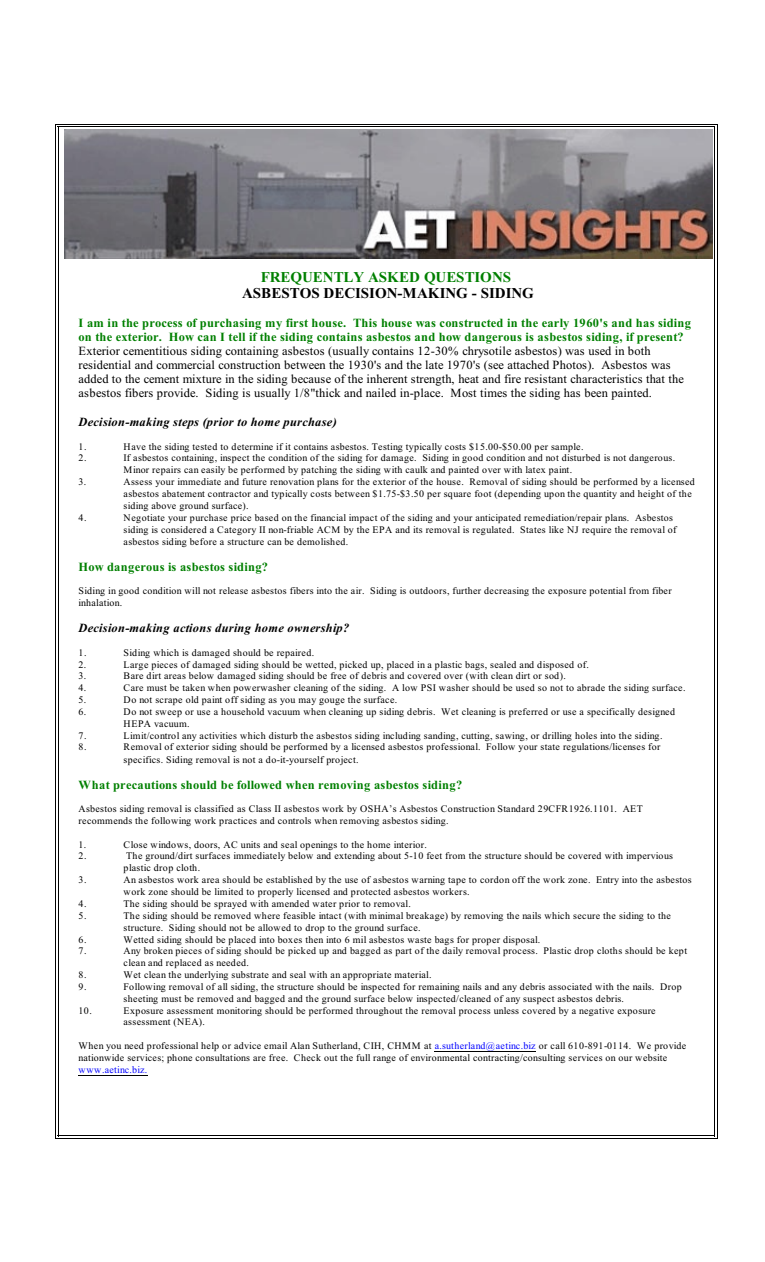
<style>
.page{position:relative;width:765px;height:1262px;background:#fff}
.page>*{position:absolute;margin:0;border:0;box-sizing:border-box;transform-origin:0 0}
.t1{font:700 15px "Times New Roman";color:#000}
.t2{font:700 15px "Times New Roman";letter-spacing:-.005em;color:#008000}
.t3{font:12.5px/14.1px "Times New Roman";letter-spacing:.005em;color:#000}
.t4{font:700 12.5px/14.8px "Times New Roman";letter-spacing:.015em;color:#008000}
.t5{font:italic 700 12.5px "Times New Roman";letter-spacing:.02em;color:#000}
.t6{font:10px/12px "Times New Roman";letter-spacing:.03em;color:#000}
.t7{font:10px "Times New Roman";letter-spacing:.02em;color:#00f}
.s1{color:#00f}
</style>
<div class="page">
<hr style="left:58px;top:126px;width:1px;height:1010px;background:#000">
<hr style="left:714px;top:126px;width:1px;height:1010px;background:#000">
<hr style="left:58px;top:126px;width:657px;height:1px;background:#000">
<hr style="left:58px;top:1135px;width:657px;height:1px;background:#000">
<hr style="left:55px;top:124px;width:1px;height:1014px;background:#000">
<hr style="left:717px;top:124px;width:1px;height:1014px;background:#000">
<hr style="left:55px;top:124px;width:663px;height:1px;background:#000">
<hr style="left:55px;top:1137px;width:663px;height:1px;background:#000">
<hr style="left:435px;top:1051px;width:101px;height:1px;background:#000">
<hr style="left:79px;top:1074px;width:69px;height:1px;background:#000">
<img style="left:64px;top:130px;width:648px;height:128px">
<h1 class="t2" style="left:261px;top:271px;width:252px">FREQUENTLY ASKED QUESTIONS</h1>
<h1 class="t1" style="left:242px;top:287px;width:293px">ASBESTOS DECISION-MAKING - SIDING</h1>
<p class="t4" style="left:79px;top:316px;width:614px">I am in the process of purchasing my first house. This house was constructed in the early 1960's and has siding on the exterior. How can I tell if the siding contains asbestos and how dangerous is asbestos siding, if present?</p>
<p class="t3" style="left:79px;top:345px;width:607px">Exterior cementitious siding containing asbestos (usually contains 12-30% chrysotile asbestos) was used in both residential and commercial construction between the 1930's and the late 1970's (see attached Photos). Asbestos was added to the cement mixture in the siding because of the inherent strength, heat and fire resistant characteristics that the asbestos fibers provide. Siding is usually 1/8"thick and nailed in-place. Most times the siding has been painted.</p>
<p class="t5" style="left:79px;top:417px;width:260px">Decision-making steps (prior to home purchase)</p>
<p class="t6" style="left:79px;top:441px;width:9px">1.</p>
<p class="t6" style="left:124px;top:441px;width:461px">Have the siding tested to determine if it contains asbestos. Testing typically costs $15.00-$50.00 per sample.</p>
<p class="t6" style="left:79px;top:453px;width:9px">2.</p>
<p class="t6" style="left:124px;top:453px;width:553px">If asbestos containing, inspect the condition of the siding for damage. Siding in good condition and not disturbed is not dangerous.<br>Minor repairs can easily be performed by patching the siding with caulk and painted over with latex paint.</p>
<p class="t6" style="left:79px;top:476px;width:9px">3.</p>
<p class="t6" style="left:124px;top:477px;width:573px">Assess your immediate and future renovation plans for the exterior of the house. Removal of siding should be performed by a licensed asbestos abatement contractor and typically costs between $1.75-$3.50 per square foot (depending upon the quantity and height of the siding above ground surface).</p>
<p class="t6" style="left:79px;top:512px;width:9px">4.</p>
<p class="t6" style="left:124px;top:512px;width:554px">Negotiate your purchase price based on the financial impact of the siding and your anticipated remediation/repair plans. Asbestos siding is considered a Category II non-friable ACM by the EPA and its removal is regulated. States like NJ require the removal of asbestos siding before a structure can be demolished.</p>
<p class="t4" style="left:79px;top:560px;width:191px">How dangerous is asbestos siding?</p>
<p class="t6" style="left:79px;top:585px;width:595px">Siding in good condition will not release asbestos fibers into the air. Siding is outdoors, further decreasing the exposure potential from fiber inhalation.</p>
<p class="t5" style="left:79px;top:623px;width:272px">Decision-making actions during home ownership?</p>
<p class="t6" style="left:79px;top:647px;width:9px">1.</p>
<p class="t6" style="left:124px;top:647px;width:192px">Siding which is damaged should be repaired.</p>
<p class="t6" style="left:79px;top:659px;width:9px">2.</p>
<p class="t6" style="left:124px;top:659px;width:467px">Large pieces of damaged siding should be wetted, picked up, placed in a plastic bags, sealed and disposed of.</p>
<p class="t6" style="left:79px;top:671px;width:9px">3.</p>
<p class="t6" style="left:124px;top:671px;width:444px">Bare dirt areas below damaged siding should be free of debris and covered over (with clean dirt or sod).</p>
<p class="t6" style="left:79px;top:683px;width:9px">4.</p>
<p class="t6" style="left:124px;top:683px;width:564px">Care must be taken when powerwasher cleaning of the siding. A low PSI washer should be used so not to abrade the siding surface.</p>
<p class="t6" style="left:79px;top:694px;width:9px">5.</p>
<p class="t6" style="left:124px;top:694px;width:275px">Do not scrape old paint off siding as you may gouge the surface.</p>
<p class="t6" style="left:79px;top:706px;width:9px">6.</p>
<p class="t6" style="left:124px;top:706px;width:553px">Do not sweep or use a household vacuum when cleaning up siding debris. Wet cleaning is preferred or use a specifically designed<br>HEPA vacuum.</p>
<p class="t6" style="left:79px;top:730px;width:9px">7.</p>
<p class="t6" style="left:124px;top:730px;width:540px">Limit/control any activities which disturb the asbestos siding including sanding, cutting, sawing, or drilling holes into the siding.</p>
<p class="t6" style="left:79px;top:742px;width:9px">8.</p>
<p class="t6" style="left:124px;top:742px;width:538px">Removal of exterior siding should be performed by a licensed asbestos professional. Follow your state regulations/licenses for specifics. Siding removal is not a do-it-yourself project.</p>
<p class="t4" style="left:79px;top:778px;width:385px">What precautions should be followed when removing asbestos siding?</p>
<p class="t6" style="left:79px;top:803px;width:566px">Asbestos siding removal is classified as Class II asbestos work by OSHA’s Asbestos Construction Standard 29CFR1926.1101. AET recommends the following work practices and controls when removing asbestos siding.</p>
<p class="t6" style="left:79px;top:839px;width:9px">1.</p>
<p class="t6" style="left:124px;top:839px;width:305px">Close windows, doors, AC units and seal openings to the home interior.</p>
<p class="t6" style="left:79px;top:851px;width:9px">2.</p>
<p class="t6" style="left:124px;top:851px;width:551px">The ground/dirt surfaces immediately below and extending about 5-10 feet from the structure should be covered with impervious plastic drop cloth.</p>
<p class="t6" style="left:79px;top:874px;width:9px">3.</p>
<p class="t6" style="left:124px;top:874px;width:570px">An asbestos work area should be established by the use of asbestos warning tape to cordon off the work zone. Entry into the asbestos work zone should be limited to properly licensed and protected asbestos workers.</p>
<p class="t6" style="left:79px;top:898px;width:9px">4.</p>
<p class="t6" style="left:124px;top:898px;width:289px">The siding should be sprayed with amended water prior to removal.</p>
<p class="t6" style="left:79px;top:910px;width:9px">5.</p>
<p class="t6" style="left:124px;top:910px;width:549px">The siding should be removed where feasible intact (with minimal breakage) by removing the nails which secure the siding to the structure. Siding should not be allowed to drop to the ground surface.</p>
<p class="t6" style="left:79px;top:934px;width:9px">6.</p>
<p class="t6" style="left:124px;top:934px;width:418px">Wetted siding should be placed into boxes then into 6 mil asbestos waste bags for proper disposal.</p>
<p class="t6" style="left:79px;top:945px;width:9px">7.</p>
<p class="t6" style="left:124px;top:945px;width:565px">Any broken pieces of siding should be picked up and bagged as part of the daily removal process. Plastic drop cloths should be kept clean and replaced as needed.</p>
<p class="t6" style="left:79px;top:969px;width:9px">8.</p>
<p class="t6" style="left:124px;top:969px;width:309px">Wet clean the underlying substrate and seal with an appropriate material.</p>
<p class="t6" style="left:79px;top:981px;width:9px">9.</p>
<p class="t6" style="left:124px;top:981px;width:560px">Following removal of all siding, the structure should be inspected for remaining nails and any debris associated with the nails. Drop sheeting must be removed and bagged and the ground surface below inspected/cleaned of any suspect asbestos debris.</p>
<p class="t6" style="left:79px;top:1005px;width:15px">10.</p>
<p class="t6" style="left:124px;top:1005px;width:534px">Exposure assessment monitoring should be performed throughout the removal process unless covered by a negative exposure assessment (NEA).</p>
<p class="t6" style="left:79px;top:1040px;width:609px">When you need professional help or advice email Alan Sutherland, CIH, CHMM at <span class="s1">a.sutherland@aetinc.biz</span> or call 610-891-0114. We provide nationwide services; phone consultations are free. Check out the full range of environmental contracting/consulting services on our website</p>
<p class="t7" style="left:79px;top:1065px;width:70px">www.aetinc.biz.</p>
</div>
